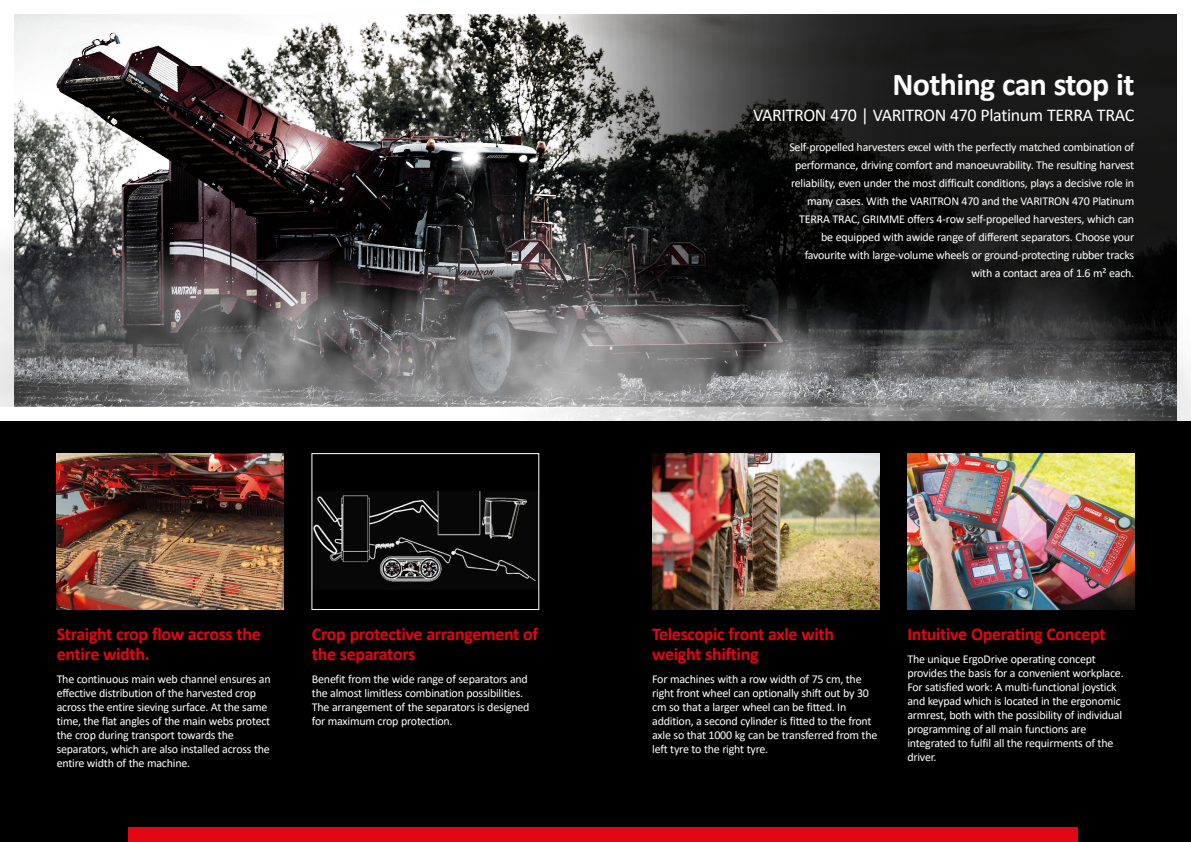
<style>
.page{position:relative;width:1191px;height:842px;background:#fff}
.page>*{position:absolute;margin:0;border:0;box-sizing:border-box;transform-origin:0 0}
.t1{font:700 32px "Calibri";letter-spacing:-.02em;color:#fff}
.t2{font:700 18px/20px "Calibri";letter-spacing:-.02em;color:#e30613}
.t3{font:18px "Calibri";letter-spacing:-.02em;color:#fff}
.t4{font:12px/14px "Calibri";letter-spacing:-.02em;color:#fff}
</style>
<div class="page">
<img style="left:14px;top:14px;width:543px;height:43px">
<svg style="left:557px;top:14px;width:619px;height:81px;background:#333332"></svg>
<img style="left:0;top:57px;width:914px;height:350px">
<img style="left:357px;top:95px;width:834px;height:326px">
<div style="left:0;top:421px;width:1191px;height:421px;background:#000"></div>
<div style="left:128px;top:828px;width:949px;height:14px;background:#e30613"></div>
<img style="left:57px;top:454px;width:226px;height:155px">
<img style="left:652px;top:454px;width:227px;height:155px">
<img style="left:314px;top:492px;width:222px;height:90px">
<div style="left:312px;top:453px;width:227px;height:157px;border:1px solid #fff"></div>
<img style="left:907px;top:454px;width:227px;height:155px">
<svg style="left:357px;top:407px;width:604px;height:14px"></svg>
<h1 class="t1" style="left:892px;top:62px;width:243px">Nothing can stop it</h1>
<h2 class="t3" style="left:753px;top:103px;width:383px">VARITRON 470 | VARITRON 470 Platinum TERRA TRAC</h2>
<p class="t4" style="left:789px;top:137px;width:346px;line-height:18px;text-align:right">Self-propelled harvesters excel with the perfectly matched combination of performance, driving comfort and manoeuvrability. The resulting harvest reliability, even under the most difficult conditions, plays a decisive role in many cases. With the VARITRON 470 and the VARITRON 470 Platinum TERRA TRAC, GRIMME offers 4-row self-propelled harvesters, which can be equipped with awide range of different separators. Choose your favourite with large-volume wheels or ground-protecting rubber tracks with a contact area of 1.6 m² each.</p>
<h2 class="t2" style="left:57px;top:624px;width:206px">Straight crop flow across the entire width.</h2>
<p class="t4" style="left:57px;top:671px;width:215px">The continuous main web channel ensures an effective distribution of the harvested crop across the entire sieving surface. At the same time, the flat angles of the main webs protect the crop during transport towards the separators, which are also installed across the entire width of the machine.</p>
<h2 class="t2" style="left:312px;top:624px;width:228px">Crop protective arrangement of the separators</h2>
<p class="t4" style="left:312px;top:671px;width:219px">Benefit from the wide range of separators and the almost limitless combination possibilities.<br>The arrangement of the separators is designed for maximum crop protection.</p>
<h2 class="t2" style="left:652px;top:624px;width:183px">Telescopic front axle with weight shifting</h2>
<p class="t4" style="left:652px;top:671px;width:227px">For machines with a row width of 75 cm, the right front wheel can optionally shift out by 30 cm so that a larger wheel can be fitted. In addition, a second cylinder is fitted to the front axle so that 1000 kg can be transferred from the left tyre to the right tyre.</p>
<h2 class="t2" style="left:907px;top:624px;width:200px">Intuitive Operating Concept</h2>
<p class="t4" style="left:907px;top:651px;width:218px">The unique ErgoDrive operating concept provides the basis for a convenient workplace.<br>For satisfied work: A multi-functional joystick and keypad which is located in the ergonomic armrest, both with the possibility of individual programming of all main functions are integrated to fulfil all the requirments of the driver.</p>
</div>
